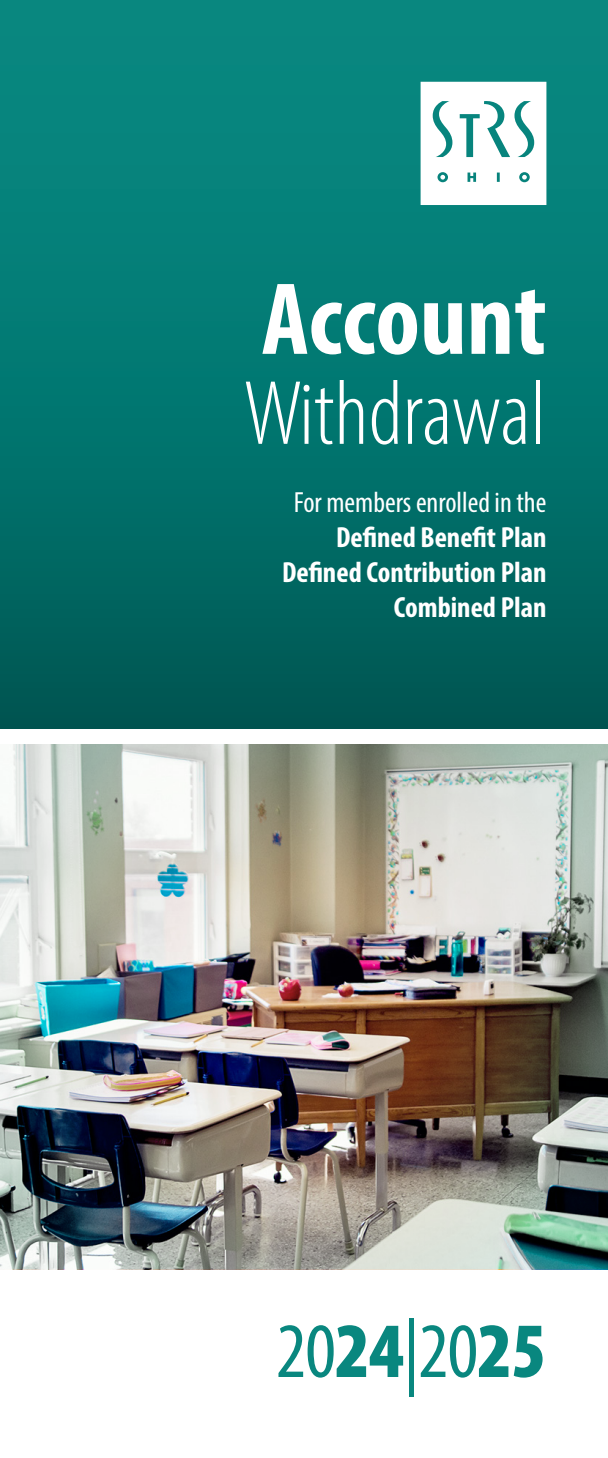
<style>
.page{position:relative;width:608px;height:1458px;background:#fff}
.page>*{position:absolute;margin:0;border:0;box-sizing:border-box;transform-origin:0 0}
.t1{font:700 condensed 103.5px "Myriad Pro";color:#fff}
.t2{font:300 condensed 92.25px "Myriad Pro";color:#fff}
.Cover_Date{font:condensed 78.75px "Myriad Pro";color:#09877f}
.Cover_Subhead{font:700 condensed 29.25px/35.1px "Myriad Pro";color:#fff;text-align:right}
.Cover_Subhead-2{font:condensed 29.25px "Myriad Pro";color:#fff}
.s1{font-weight:900}
</style>
<div class="page">
<div style="left:0;top:0;width:608px;height:729px;background:linear-gradient(to bottom,#088f87,#005c57)"></div>
<svg style="left:420px;top:82px;width:126px;height:123px"></svg>
<img style="left:0;top:744px;width:608px;height:525px">
<p class="t1" style="left:261px;top:255px;width:286px">Account</p>
<p class="t2" style="left:243px;top:359px;width:304px">Withdrawal</p>
<p class="Cover_Subhead-2" style="left:294px;top:485px;width:254px">For members enrolled in the</p>
<p class="Cover_Subhead" style="left:282px;top:519px;width:266px">Defined Benefit Plan<br>Defined Contribution Plan</p>
<p class="Cover_Subhead" style="left:393px;top:589px;width:154px">Combined Plan</p>
<p class="Cover_Date" style="left:276px;top:1303px;width:272px">20<span class="s1">24</span>|20<span class="s1">25</span></p>
</div>
